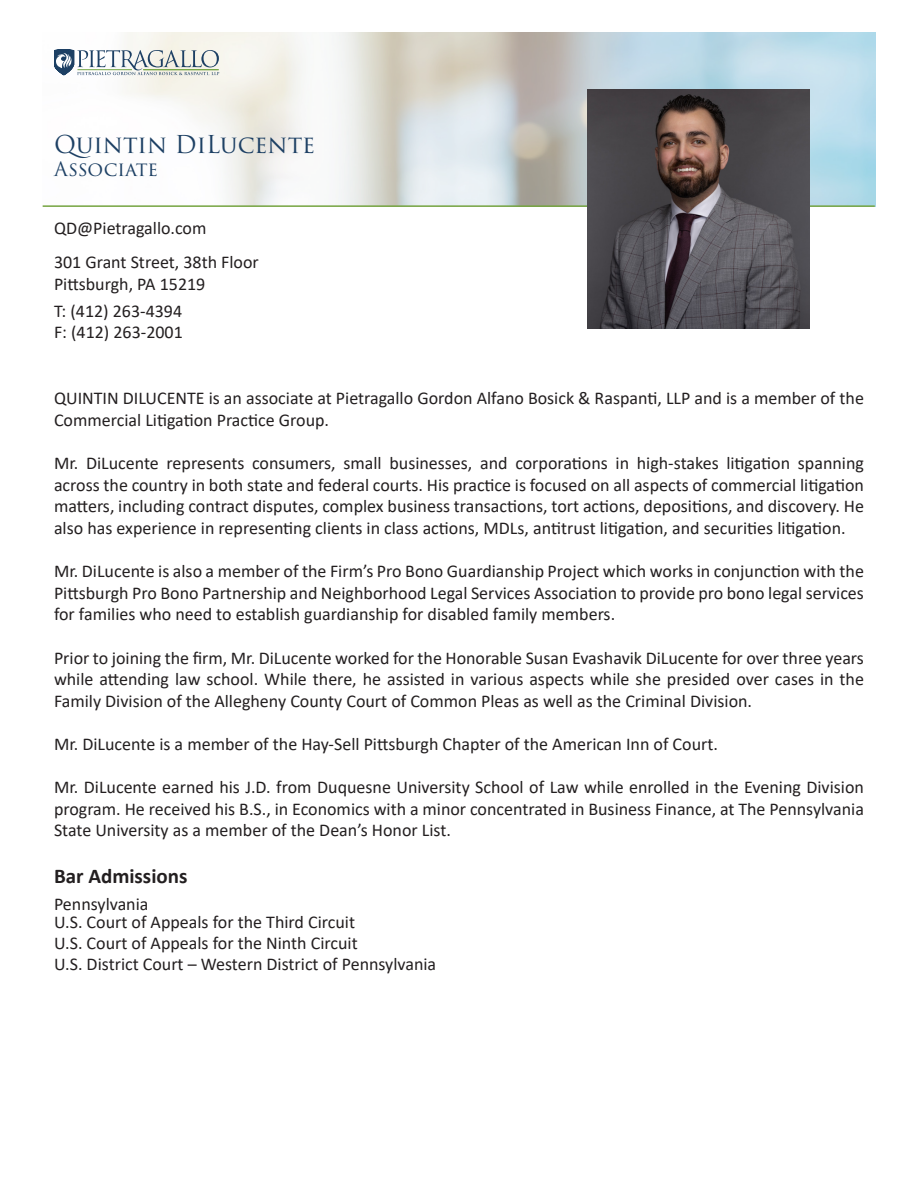
<style>
.page{position:relative;width:918px;height:1188px;background:#fff}
.page>*{position:absolute;margin:0;border:0;box-sizing:border-box;transform-origin:0 0}
.t1{font:24px "Trajan Pro 3";color:#1d4064}
.t2{font:700 21px "Calibri";color:#231f20}
.t3{font:19.5px "Trajan Pro 3";letter-spacing:-.005em;color:#1d4064}
.t4{font:18px/21.6px "Calibri";color:#231f20;text-align:justify}
</style>
<div class="page">
<img style="left:55px;top:32px;width:820px;height:173px">
<svg style="left:54px;top:50px;width:165px;height:26px"></svg>
<hr style="left:43px;top:205px;width:832px;height:2px;background:#75a440">
<img style="left:588px;top:90px;width:222px;height:238px">
<p class="t1" style="left:54px;top:128px;width:263px">Quintin DiLucente</p>
<p class="t3" style="left:54px;top:156px;width:106px">Associate</p>
<p class="t4" style="left:54px;top:217px;width:154px">QD@Pietragallo.com</p>
<p class="t4" style="left:54px;top:251px;width:206px">301 Grant Street, 38th Floor</p>
<p class="t4" style="left:54px;top:272px;width:153px">Pittsburgh, PA 15219</p>
<p class="t4" style="left:54px;top:299px;width:130px">T: (412) 263-4394</p>
<p class="t4" style="left:54px;top:321px;width:130px">F: (412) 263-2001</p>
<p class="t4" style="left:54px;top:387px;width:812px">QUINTIN DILUCENTE is an associate at Pietragallo Gordon Alfano Bosick &amp; Raspanti, LLP and is a member of the<br>Commercial Litigation Practice Group.</p>
<p class="t4" style="left:54px;top:452px;width:812px">Mr. DiLucente represents consumers, small businesses, and corporations in high-stakes litigation spanning across the country in both state and federal courts. His practice is focused on all aspects of commercial litigation matters, including contract disputes, complex business transactions, tort actions, depositions, and discovery. He also has experience in representing clients in class actions, MDLs, antitrust litigation, and securities litigation.</p>
<p class="t4" style="left:54px;top:560px;width:812px">Mr. DiLucente is also a member of the Firm’s Pro Bono Guardianship Project which works in conjunction with the Pittsburgh Pro Bono Partnership and Neighborhood Legal Services Association to provide pro bono legal services for families who need to establish guardianship for disabled family members.</p>
<p class="t4" style="left:54px;top:646px;width:811px">Prior to joining the firm, Mr. DiLucente worked for the Honorable Susan Evashavik DiLucente for over three years while attending law school. While there, he assisted in various aspects while she presided over cases in the Family Division of the Allegheny County Court of Common Pleas as well as the Criminal Division.</p>
<p class="t4" style="left:54px;top:733px;width:665px">Mr. DiLucente is a member of the Hay-Sell Pittsburgh Chapter of the American Inn of Court.</p>
<p class="t4" style="left:54px;top:776px;width:811px">Mr. DiLucente earned his J.D. from Duquesne University School of Law while enrolled in the Evening Division program. He received his B.S., in Economics with a minor concentrated in Business Finance, at The Pennsylvania State University as a member of the Dean’s Honor List.</p>
<p class="t2" style="left:54px;top:861px;width:135px">Bar Admissions</p>
<p class="t4" style="left:54px;top:893px;width:96px">Pennsylvania</p>
<p class="t4" style="left:54px;top:911px;width:303px">U.S. Court of Appeals for the Third Circuit</p>
<p class="t4" style="left:54px;top:932px;width:305px">U.S. Court of Appeals for the Ninth Circuit</p>
<p class="t4" style="left:54px;top:953px;width:384px">U.S. District Court – Western District of Pennsylvania</p>
</div>
